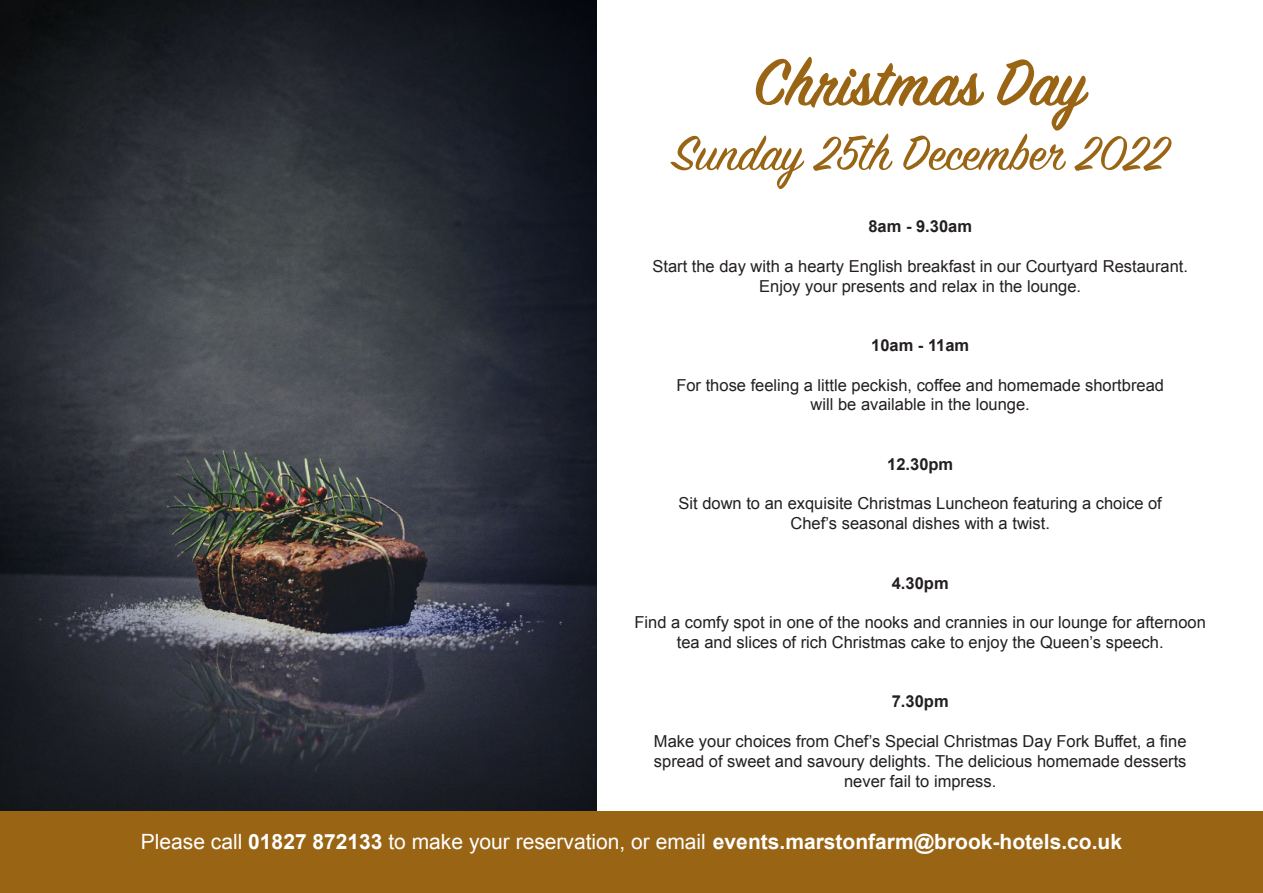
<style>
.page{position:relative;width:1263px;height:893px;background:#fff}
.page>*{position:absolute;margin:0;border:0;box-sizing:border-box;transform-origin:0 0}
.t1{font:600 72px "Sign Painter House Script";color:#996515}
.t2{font:54px "Sign Painter House Script";color:#996515}
.t3{font:700 21px "Arial";color:#fff}
.t4{font:16.5px/19.8px "Arial";color:#231f20;text-align:center}
.t5{font:700 16.5px "Arial";color:#231f20}
.s1{font-weight:400}
</style>
<div class="page">
<img style="left:0;top:0;width:596px;height:811px">
<div style="left:0;top:811px;width:1263px;height:82px;background:#996515"></div>
<p class="t1" style="left:754px;top:39px;width:334px">Christmas Day</p>
<p class="t2" style="left:673px;top:120px;width:496px">Sunday 25th December 2022</p>
<p class="t5" style="left:868px;top:216px;width:105px">8am - 9.30am</p>
<p class="t4" style="left:652px;top:256px;width:537px">Start the day with a hearty English breakfast in our Courtyard Restaurant.</p>
<p class="t4" style="left:759px;top:276px;width:323px">Enjoy your presents and relax in the lounge.</p>
<p class="t5" style="left:871px;top:334px;width:100px">10am - 11am</p>
<p class="t4" style="left:676px;top:375px;width:489px">For those feeling a little peckish, coffee and homemade shortbread</p>
<p class="t4" style="left:811px;top:395px;width:221px">will be available in the lounge.</p>
<p class="t5" style="left:887px;top:453px;width:68px">12.30pm</p>
<p class="t4" style="left:678px;top:494px;width:485px">Sit down to an exquisite Christmas Luncheon featuring a choice of</p>
<p class="t4" style="left:790px;top:514px;width:261px">Chef’s seasonal dishes with a twist.</p>
<p class="t5" style="left:892px;top:572px;width:58px">4.30pm</p>
<p class="t4" style="left:634px;top:613px;width:573px">Find a comfy spot in one of the nooks and crannies in our lounge for afternoon tea and slices of rich Christmas cake to enjoy the Queen’s speech.</p>
<p class="t5" style="left:892px;top:691px;width:58px">7.30pm</p>
<p class="t4" style="left:654px;top:731px;width:534px;text-align:left">Make your choices from Chef’s Special Christmas Day Fork Buffet, a fine spread of sweet and savoury delights. The delicious homemade desserts</p>
<p class="t4" style="left:844px;top:771px;width:154px">never fail to impress.</p>
<p class="t3" style="left:141px;top:828px;width:983px"><span class="s1">Please call</span> 01827 872133 <span class="s1">to make your reservation, or email</span> events.marstonfarm@brook-hotels.co.uk</p>
</div>
